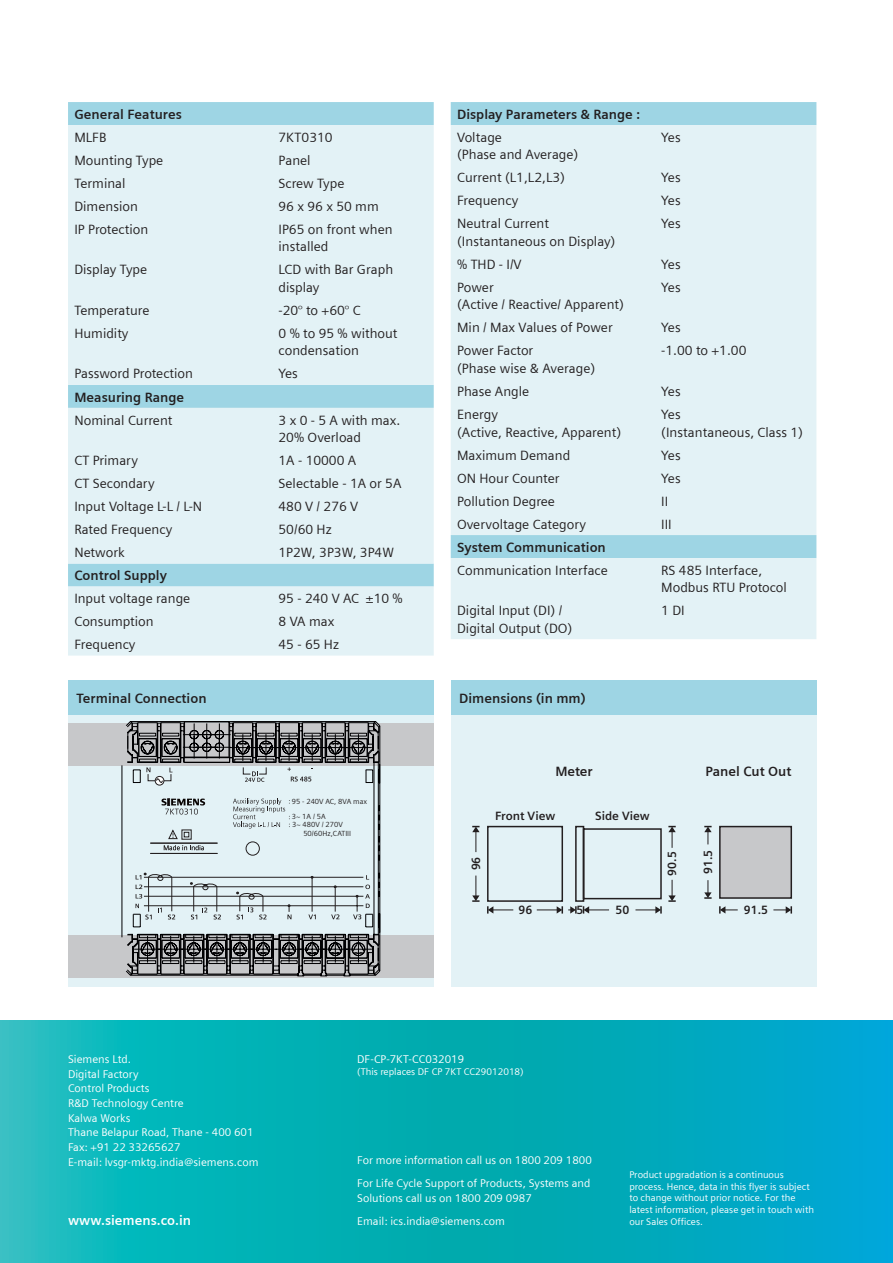
<style>
.page{position:relative;width:893px;height:1263px;background:#fff}
.page>*{position:absolute;margin:0;border:0;box-sizing:border-box;transform-origin:0 0}
.t1{font:13.5px/17.5px "Siemens Sans";color:#231f20}
.t2{font:700 13.5px "Siemens Sans";color:#231f20}
.t3{font:700 13.5px "Siemens Sans";color:#fff}
.t4{font:700 12px "Siemens Sans";color:#231f20}
.t5{font:11.25px/14.7px "Siemens Sans";color:#fff}
.t6{font:9.75px/11.7px "Siemens Sans";color:#fff}
.t7{font:7.35px/15.6px "Siemens Sans";color:#231f20}
</style>
<div class="page">
<svg style="left:0;top:1020px;width:893px;height:243px;background:#04aebb"></svg>
<div style="left:68px;top:102px;width:366px;height:23px;background:#9ed5e4"></div>
<svg style="left:68px;top:125px;width:366px;height:531px;background:#ddeff4"></svg>
<div style="left:451px;top:102px;width:365px;height:23px;background:#9ed5e4"></div>
<div style="left:451px;top:125px;width:365px;height:514px;background:#e3f2f6"></div>
<div style="left:451px;top:680px;width:365px;height:306px;background:#e3f2f6"></div>
<div style="left:68px;top:680px;width:366px;height:306px;background:#e3f2f6"></div>
<div style="left:451px;top:680px;width:365px;height:34px;background:#9ed5e4"></div>
<div style="left:68px;top:680px;width:366px;height:34px;background:#9ed5e4"></div>
<div style="left:487px;top:826px;width:76px;height:76px;border:2px solid #231f20"></div>
<svg style="left:487px;top:906px;width:26px;height:7px"></svg>
<svg style="left:472px;top:875px;width:8px;height:27px"></svg>
<svg style="left:472px;top:826px;width:8px;height:26px"></svg>
<svg style="left:537px;top:825px;width:125px;height:88px"></svg>
<svg style="left:668px;top:880px;width:8px;height:22px"></svg>
<svg style="left:668px;top:826px;width:8px;height:22px"></svg>
<div style="left:720px;top:826px;width:71px;height:72px;background:#c7c8ca"></div>
<div style="left:719px;top:826px;width:73px;height:73px;border:2px solid #231f20"></div>
<svg style="left:719px;top:906px;width:19px;height:7px"></svg>
<svg style="left:773px;top:906px;width:19px;height:7px"></svg>
<svg style="left:704px;top:880px;width:8px;height:19px"></svg>
<svg style="left:704px;top:826px;width:8px;height:18px"></svg>
<div style="left:68px;top:935px;width:366px;height:43px;background:#c7c8ca"></div>
<div style="left:68px;top:723px;width:366px;height:42px;background:#c7c8ca"></div>
<svg style="left:126px;top:721px;width:254px;height:255px"></svg>
<svg style="left:138px;top:963px;width:230px;height:13px"></svg>
<svg style="left:134px;top:723px;width:238px;height:240px"></svg>
<svg style="left:133px;top:764px;width:247px;height:164px"></svg>
<p class="t2" style="left:74px;top:106px;width:109px">General Features</p>
<p class="t1" style="left:74px;top:128px;width:34px">MLFB</p>
<p class="t1" style="left:279px;top:128px;width:56px">7KT0310</p>
<p class="t1" style="left:74px;top:151px;width:90px">Mounting Type</p>
<p class="t1" style="left:279px;top:151px;width:34px">Panel</p>
<p class="t1" style="left:74px;top:174px;width:53px">Terminal</p>
<p class="t1" style="left:279px;top:174px;width:68px">Screw Type</p>
<p class="t1" style="left:74px;top:197px;width:65px">Dimension</p>
<p class="t1" style="left:279px;top:197px;width:102px">96 x 96 x 50 mm</p>
<p class="t1" style="left:74px;top:220px;width:75px">IP Protection</p>
<p class="t1" style="left:279px;top:220px;width:116px">IP65 on front when installed</p>
<p class="t1" style="left:74px;top:261px;width:74px">Display Type</p>
<p class="t1" style="left:279px;top:261px;width:116px">LCD with Bar Graph display</p>
<p class="t1" style="left:74px;top:301px;width:77px">Temperature</p>
<p class="t1" style="left:279px;top:301px;width:84px">-20° to +60° C</p>
<p class="t1" style="left:74px;top:325px;width:56px">Humidity</p>
<p class="t1" style="left:279px;top:325px;width:121px">0 % to 95 % without condensation</p>
<p class="t1" style="left:74px;top:365px;width:120px">Password Protection</p>
<p class="t1" style="left:279px;top:365px;width:21px">Yes</p>
<p class="t2" style="left:74px;top:389px;width:111px">Measuring Range</p>
<p class="t1" style="left:74px;top:411px;width:100px">Nominal Current</p>
<p class="t1" style="left:279px;top:411px;width:123px">3 x 0 - 5 A with max.<br>20% Overload</p>
<p class="t1" style="left:74px;top:452px;width:65px">CT Primary</p>
<p class="t1" style="left:279px;top:452px;width:79px">1A - 10000 A</p>
<p class="t1" style="left:74px;top:475px;width:82px">CT Secondary</p>
<p class="t1" style="left:279px;top:475px;width:124px">Selectable - 1A or 5A</p>
<p class="t1" style="left:74px;top:498px;width:129px">Input Voltage L-L / L-N</p>
<p class="t1" style="left:279px;top:498px;width:81px">480 V / 276 V</p>
<p class="t1" style="left:74px;top:521px;width:99px">Rated Frequency</p>
<p class="t1" style="left:279px;top:521px;width:55px">50/60 Hz</p>
<p class="t1" style="left:74px;top:544px;width:52px">Network</p>
<p class="t1" style="left:279px;top:544px;width:117px">1P2W, 3P3W, 3P4W</p>
<p class="t2" style="left:74px;top:568px;width:94px">Control Supply</p>
<p class="t1" style="left:74px;top:590px;width:117px">Input voltage range</p>
<p class="t1" style="left:279px;top:590px;width:126px">95 - 240 V AC ±10 %</p>
<p class="t1" style="left:74px;top:613px;width:81px">Consumption</p>
<p class="t1" style="left:279px;top:613px;width:57px">8 VA max</p>
<p class="t1" style="left:74px;top:636px;width:63px">Frequency</p>
<p class="t1" style="left:279px;top:636px;width:62px">45 - 65 Hz</p>
<p class="t2" style="left:457px;top:106px;width:184px">Display Parameters &amp; Range :</p>
<p class="t1" style="left:457px;top:128px;width:123px">Voltage<br>(Phase and Average)</p>
<p class="t1" style="left:661px;top:128px;width:21px">Yes</p>
<p class="t1" style="left:457px;top:169px;width:109px">Current (L1,L2,L3)</p>
<p class="t1" style="left:661px;top:169px;width:21px">Yes</p>
<p class="t1" style="left:457px;top:192px;width:63px">Frequency</p>
<p class="t1" style="left:661px;top:192px;width:21px">Yes</p>
<p class="t1" style="left:457px;top:215px;width:160px">Neutral Current (Instantaneous on Display)</p>
<p class="t1" style="left:661px;top:215px;width:21px">Yes</p>
<p class="t1" style="left:457px;top:255px;width:66px">% THD - I/V</p>
<p class="t1" style="left:661px;top:255px;width:21px">Yes</p>
<p class="t1" style="left:457px;top:278px;width:168px">Power<br>(Active / Reactive/ Apparent)</p>
<p class="t1" style="left:661px;top:278px;width:21px">Yes</p>
<p class="t1" style="left:457px;top:319px;width:157px">Min / Max Values of Power</p>
<p class="t1" style="left:661px;top:319px;width:21px">Yes</p>
<p class="t1" style="left:457px;top:342px;width:140px">Power Factor<br>(Phase wise &amp; Average)</p>
<p class="t1" style="left:661px;top:342px;width:87px">-1.00 to +1.00</p>
<p class="t1" style="left:457px;top:383px;width:74px">Phase Angle</p>
<p class="t1" style="left:661px;top:383px;width:21px">Yes</p>
<p class="t1" style="left:457px;top:406px;width:166px">Energy<br>(Active, Reactive, Apparent)</p>
<p class="t1" style="left:661px;top:406px;width:143px">Yes<br>(Instantaneous, Class 1)</p>
<p class="t1" style="left:457px;top:446px;width:115px">Maximum Demand</p>
<p class="t1" style="left:661px;top:446px;width:21px">Yes</p>
<p class="t1" style="left:457px;top:469px;width:104px">ON Hour Counter</p>
<p class="t1" style="left:661px;top:469px;width:21px">Yes</p>
<p class="t1" style="left:457px;top:492px;width:99px">Pollution Degree</p>
<p class="t1" style="left:661px;top:492px;width:9px">II</p>
<p class="t1" style="left:457px;top:515px;width:131px">Overvoltage Category</p>
<p class="t1" style="left:661px;top:515px;width:12px">III</p>
<p class="t2" style="left:457px;top:539px;width:150px">System Communication</p>
<p class="t1" style="left:457px;top:561px;width:152px">Communication Interface</p>
<p class="t1" style="left:661px;top:561px;width:127px">RS 485 Interface,<br>Modbus RTU Protocol</p>
<p class="t1" style="left:457px;top:602px;width:117px">Digital Input (DI) /<br>Digital Output (DO)</p>
<p class="t1" style="left:661px;top:602px;width:25px">1 DI</p>
<p class="t2" style="left:77px;top:690px;width:132px">Terminal Connection</p>
<p class="t2" style="left:459px;top:690px;width:128px">Dimensions (in mm)</p>
<p class="t7" style="left:292px;top:793px;width:77px">95 - 240V AC, 8VA max<br>3~ 1A / 5A</p>
<p class="t7" style="left:303px;top:820px;width:49px;line-height:8.9px;text-indent:-11px">3~ 480V / 270V<br>50/60Hz,CATIII</p>
<p class="t2" style="left:555px;top:763px;width:39px">Meter</p>
<p class="t2" style="left:705px;top:763px;width:88px">Panel Cut Out</p>
<p class="t4" style="left:495px;top:809px;width:62px">Front View</p>
<p class="t4" style="left:595px;top:809px;width:56px">Side View</p>
<p class="t4" style="left:469px;top:870px;width:15px;rotate:-90deg">96</p>
<p class="t4" style="left:665px;top:876px;width:26px;rotate:-90deg">90.5</p>
<p class="t4" style="left:518px;top:903px;width:15px">96</p>
<p class="t4" style="left:576px;top:903px;width:8px">5</p>
<p class="t4" style="left:616px;top:903px;width:15px">50</p>
<p class="t4" style="left:701px;top:874px;width:26px;rotate:-90deg">91.5</p>
<p class="t4" style="left:744px;top:903px;width:26px">91.5</p>
<p class="t5" style="left:68px;top:1052px;width:65px">Siemens Ltd.</p>
<p class="t5" style="left:68px;top:1066px;width:187px">Digital Factory<br>Control Products<br>R&amp;D Technology Centre<br>Kalwa Works<br>Thane Belapur Road, Thane - 400 601<br>Fax: +91 22 33265627</p>
<p class="t5" style="left:68px;top:1154px;width:192px">E-mail: lvsgr-mktg.india@siemens.com</p>
<p class="t5" style="left:357px;top:1052px;width:109px">DF-CP-7KT-CC032019</p>
<p class="t6" style="left:357px;top:1066px;width:168px">(This replaces DF CP 7KT CC29012018)</p>
<p class="t5" style="left:357px;top:1152px;width:236px">For more information call us on 1800 209 1800</p>
<p class="t5" style="left:357px;top:1176px;width:235px">For Life Cycle Support of Products, Systems and<br>Solutions call us on 1800 209 0987</p>
<p class="t5" style="left:357px;top:1213px;width:149px">Email: ics.india@siemens.com</p>
<p class="t6" style="left:629px;top:1169px;width:186px">Product upgradation is a continuous process. Hence, data in this flyer is subject to change without prior notice. For the latest information, please get in touch with</p>
<p class="t3" style="left:68px;top:1212px;width:125px">www.siemens.co.in</p>
<p class="t6" style="left:629px;top:1215px;width:75px">our Sales Offices.</p>
</div>
